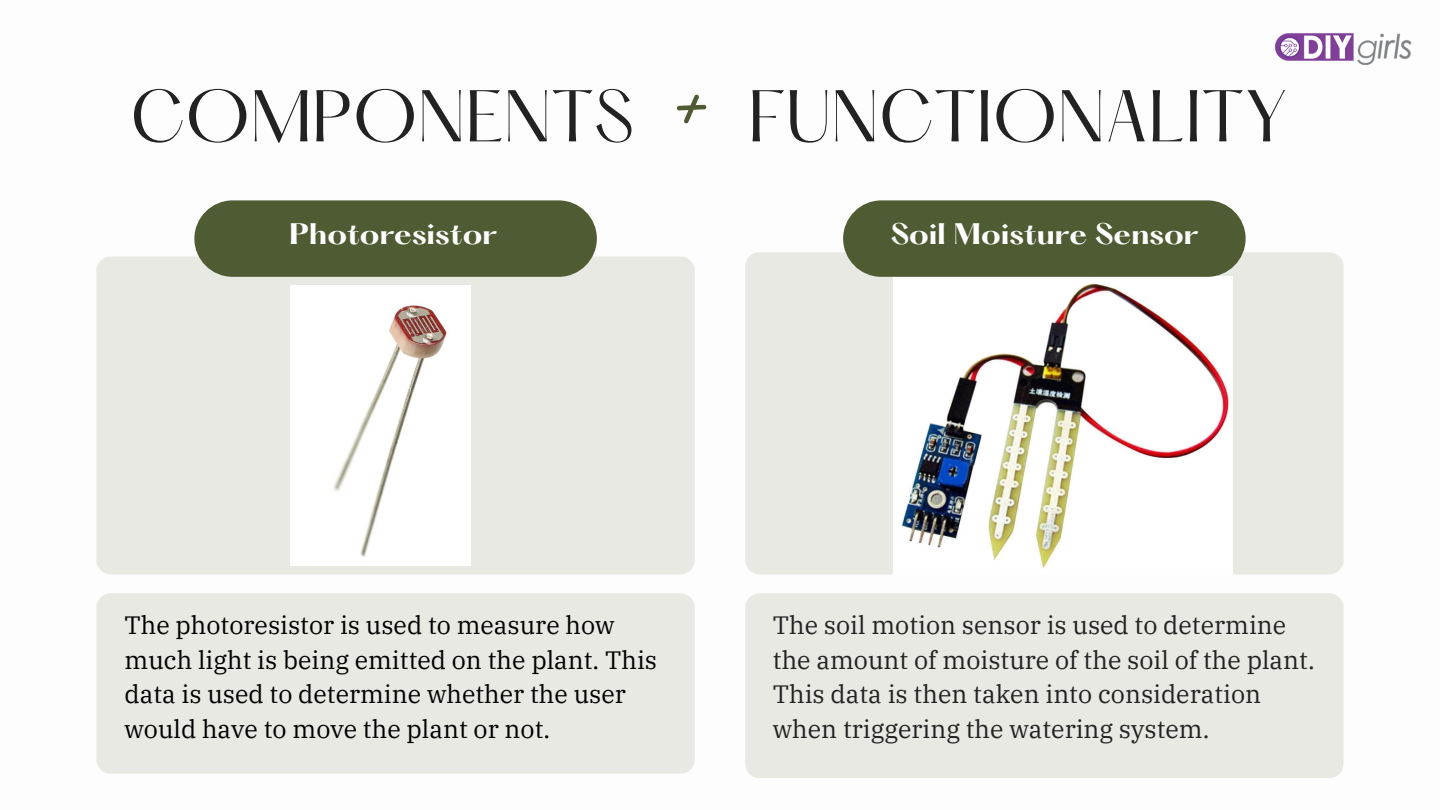
<style>
.page{position:relative;width:1440px;height:810px;background:#fff}
.page>*{position:absolute;margin:0;border:0;box-sizing:border-box;transform-origin:0 0}
.t1{font:64px "Hatton";color:#222}
.t2{font:700 26px "Hatton";color:#fdfdfd}
.t3{font:25px/34.5px "IBM Plex Serif";color:#222}
.t4{font:25px/34.5px "IBM Plex Serif";color:#000}
.s1{font-family:"Brittany Signature";font-size:120px;color:#4f5b32}
</style>
<div class="page">
<div style="left:96px;top:593px;width:599px;height:181px;background:#e8e9e3;border-radius:14px"></div>
<div style="left:96px;top:257px;width:599px;height:318px;background:#e8e9e3;border-radius:14px"></div>
<img style="left:291px;top:286px;width:179px;height:280px">
<div style="left:745px;top:593px;width:599px;height:185px;background:#e8e9e3;border-radius:14px"></div>
<div style="left:745px;top:252px;width:598px;height:323px;background:#e8e9e3;border-radius:14px"></div>
<img style="left:893px;top:277px;width:339px;height:298px">
<div style="left:194px;top:200px;width:403px;height:77px;background:#4f5b32;border-radius:38px"></div>
<div style="left:843px;top:200px;width:403px;height:77px;background:#4f5b32;border-radius:38px"></div>
<img style="left:1275px;top:33px;width:137px;height:32px">
<h1 class="t1" style="left:130px;top:86px;width:505px">COMPONENTS</h1>
<h1 class="t1" style="left:671px;top:86px;width:619px"><span class="s1">+</span> FUNCTIONALITY</h1>
<p class="t2" style="left:289px;top:222px;width:210px">Photoresistor</p>
<p class="t2" style="left:890px;top:221px;width:310px">Soil Moisture Sensor</p>
<p class="t4" style="left:125px;top:607px;width:534px">The photoresistor is used to measure how much light is being emitted on the plant. This data is used to determine whether the user would have to move the plant or not.</p>
<p class="t3" style="left:773px;top:607px;width:543px">The soil motion sensor is used to determine the amount of moisture of the soil of the plant.<br>This data is then taken into consideration when triggering the watering system.</p>
</div>
